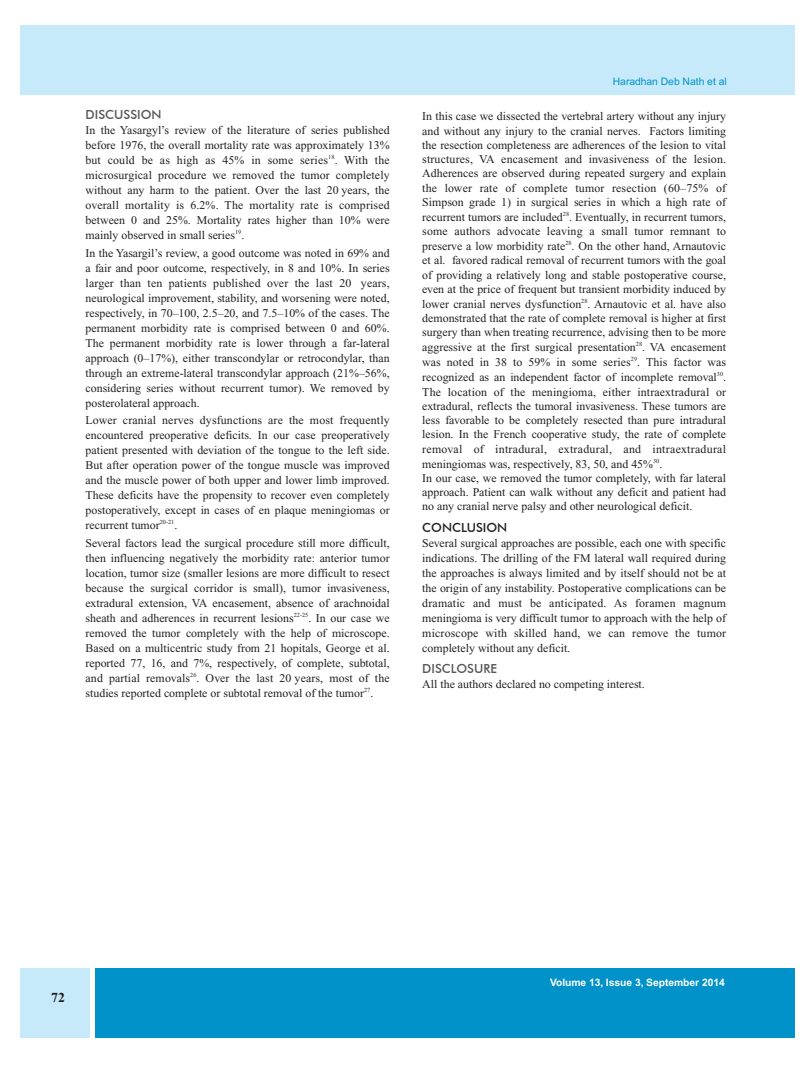
<style>
.page{position:relative;width:810px;height:1080px;background:#fff}
.page>*{position:absolute;margin:0;border:0;box-sizing:border-box;transform-origin:0 0}
.t1{font:700 13.75px "Times New Roman";color:#231f20}
.t2{font:500 12.5px "Futura BT";color:#57585a}
.t3{font:500 12.5px "Futura BT";color:#231f20}
.t4{font:11.88px/15px "Times New Roman";color:#231f20;text-align:justify}
.t5{font:700 10.25px "Helvetica";color:#fff}
.t6{font:10.25px "Helvetica";color:#0092c8}
</style>
<div class="page">
<div style="left:96px;top:969px;width:699px;height:69px;background:#0092c8"></div>
<div style="left:21px;top:969px;width:69px;height:69px;background:#c6eafa"></div>
<div style="left:21px;top:25px;width:774px;height:69px;background:#c6eafa"></div>
<p class="t2" style="left:86px;top:107px;width:78px">DISCUSSION</p>
<p class="t4" style="left:86px;top:123px;width:306px">In the Yasargyl’s review of the literature of series published before 1976, the overall mortality rate was approximately 13% but could be as high as 45% in some series<sup>18</sup>. With the microsurgical procedure we removed the tumor completely without any harm to the patient. Over the last 20 years, the overall mortality is 6.2%. The mortality rate is comprised between 0 and 25%. Mortality rates higher than 10% were mainly observed in small series<sup>19</sup>.</p>
<p class="t4" style="left:86px;top:246px;width:306px">In the Yasargil’s review, a good outcome was noted in 69% and a fair and poor outcome, respectively, in 8 and 10%. In series larger than ten patients published over the last 20 years, neurological improvement, stability, and worsening were noted, respectively, in 70–100, 2.5–20, and 7.5–10% of the cases. The permanent morbidity rate is comprised between 0 and 60%.<br>The permanent morbidity rate is lower through a far-lateral approach (0–17%), either transcondylar or retrocondylar, than through an extreme-lateral transcondylar approach (21%–56%, considering series without recurrent tumor). We removed by posterolateral approach.</p>
<p class="t4" style="left:86px;top:413px;width:306px">Lower cranial nerves dysfunctions are the most frequently encountered preoperative deficits. In our case preoperatively patient presented with deviation of the tongue to the left side.<br>But after operation power of the tongue muscle was improved and the muscle power of both upper and lower limb improved.<br>These deficits have the propensity to recover even completely postoperatively, except in cases of en plaque meningiomas or recurrent tumor<sup>20-21</sup>.</p>
<p class="t4" style="left:86px;top:536px;width:306px">Several factors lead the surgical procedure still more difficult, then influencing negatively the morbidity rate: anterior tumor location, tumor size (smaller lesions are more difficult to resect because the surgical corridor is small), tumor invasiveness, extradural extension, VA encasement, absence of arachnoidal sheath and adherences in recurrent lesions<sup>22-25</sup>. In our case we removed the tumor completely with the help of microscope.<br>Based on a multicentric study from 21 hopitals, George et al. reported 77, 16, and 7%, respectively, of complete, subtotal, and partial removals<sup>26</sup>. Over the last 20 years, most of the studies reported complete or subtotal removal of the tumor<sup>27</sup>.</p>
<p class="t6" style="left:613px;top:76px;width:115px">Haradhan Deb Nath et al</p>
<p class="t4" style="left:422px;top:109px;width:305px;line-height:14.5px;text-align:left">In this case we dissected the vertebral artery without any injury and without any injury to the cranial nerves. Factors limiting the resection completeness are adherences of the lesion to vital structures, VA encasement and invasiveness of the lesion.<br>Adherences are observed during repeated surgery and explain the lower rate of complete tumor resection (60–75% of Simpson grade 1) in surgical series in which a high rate of recurrent tumors are included<sup>28</sup>. Eventually, in recurrent tumors, some authors advocate leaving a small tumor remnant to preserve a low morbidity rate<sup>28</sup>. On the other hand, Arnautovic et al. favored radical removal of recurrent tumors with the goal of providing a relatively long and stable postoperative course, even at the price of frequent but transient morbidity induced by lower cranial nerves dysfunction<sup>28</sup>. Arnautovic et al. have also demonstrated that the rate of complete removal is higher at first surgery than when treating recurrence, advising then to be more aggressive at the first surgical presentation<sup>28</sup>. VA encasement was noted in 38 to 59% in some series<sup>29</sup>. This factor was recognized as an independent factor of incomplete removal<sup>30</sup>.<br>The location of the meningioma, either intraextradural or extradural, reflects the tumoral invasiveness. These tumors are less favorable to be completely resected than pure intradural lesion. In the French cooperative study, the rate of complete removal of intradural, extradural, and intraextradural meningiomas was, respectively, 83, 50, and 45%<sup>30</sup>.<br>In our case, we removed the tumor completely, with far lateral approach. Patient can walk without any deficit and patient had no any cranial nerve palsy and other neurological deficit.</p>
<p class="t3" style="left:422px;top:519px;width:87px">CONCLUSION</p>
<p class="t4" style="left:422px;top:535px;width:305px">Several surgical approaches are possible, each one with specific indications. The drilling of the FM lateral wall required during the approaches is always limited and by itself should not be at the origin of any instability. Postoperative complications can be dramatic and must be anticipated. As foramen magnum meningioma is very difficult tumor to approach with the help of microscope with skilled hand, we can remove the tumor completely without any deficit.</p>
<p class="t2" style="left:422px;top:661px;width:76px">DISCLOSURE</p>
<p class="t4" style="left:422px;top:677px;width:224px">All the authors declared no competing interest.</p>
<p class="t1" style="left:51px;top:990px;width:15px">72</p>
<p class="t5" style="left:550px;top:976px;width:176px">Volume 13, Issue 3, September 2014</p>
</div>
